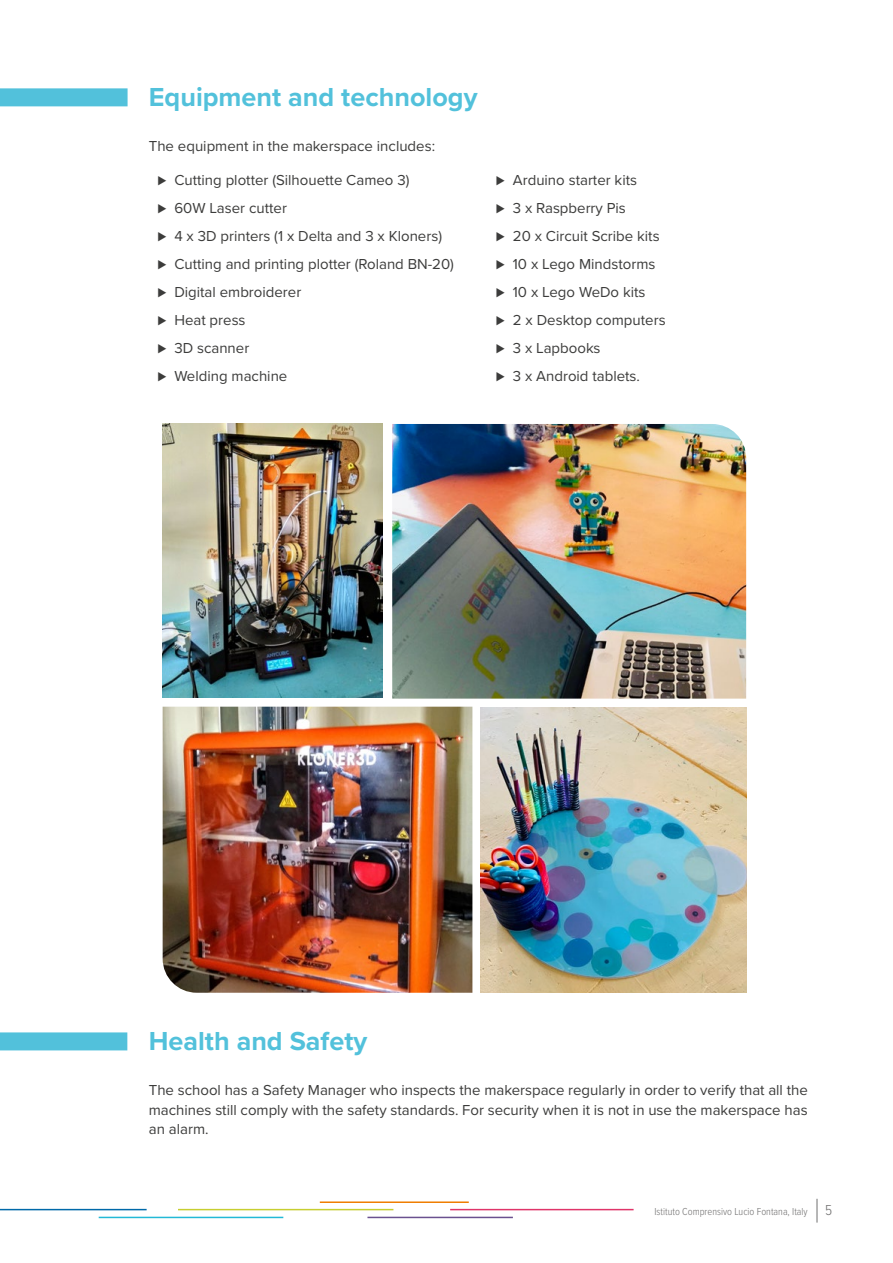
<style>
.page{position:relative;width:893px;height:1263px;background:#fff}
.page>*{position:absolute;margin:0;border:0;box-sizing:border-box;transform-origin:0 0}
.H2-P2{font:700 27px "Proxima Nova";color:#52c1db}
.t1{font:15px/19.5px "Proxima Nova";color:#3c3c3b;text-align:justify}
.t2{font:300 10.5px "Proxima Nova Cond";color:#706f6f}
.s1{font-weight:700}
.s2{font-size:15px}
</style>
<div class="page">
<svg style="left:817px;top:1199px;width:1px;height:23px"></svg>
<hr style="left:0;top:1209px;width:147px;height:1px;background:#0069a9">
<hr style="left:99px;top:1217px;width:184px;height:1px;background:#23b9d6">
<hr style="left:178px;top:1209px;width:215px;height:1px;background:#c7ce31">
<hr style="left:320px;top:1201px;width:149px;height:2px;background:#ef7d00">
<hr style="left:450px;top:1209px;width:184px;height:1px;background:#e03469">
<hr style="left:367px;top:1217px;width:146px;height:1px;background:#6a518f">
<div style="left:0;top:88px;width:128px;height:18px;background:#52c1db"></div>
<div style="left:0;top:1032px;width:127px;height:18px;background:#52c1db"></div>
<img style="left:163px;top:424px;width:219px;height:274px">
<img style="left:392px;top:424px;width:354px;height:275px">
<img style="left:163px;top:707px;width:309px;height:286px">
<img style="left:481px;top:707px;width:265px;height:286px">
<p class="H2-P2" style="left:149px;top:77px;width:330px">Equipment and technology</p>
<p class="t1" style="left:149px;top:136px;width:288px">The equipment in the makerspace includes:</p>
<p class="t1" style="left:157px;top:170px;width:254px"><span class="s1">⊲</span> Cutting plotter (Silhouette Cameo 3)</p>
<p class="t1" style="left:157px;top:198px;width:131px"><span class="s1">⊲</span> 60W Laser cutter</p>
<p class="t1" style="left:157px;top:226px;width:286px"><span class="s1">⊲</span> 4 x 3D printers (1 x Delta and 3 x Kloners)</p>
<p class="t1" style="left:157px;top:254px;width:298px"><span class="s1">⊲</span> Cutting and printing plotter (Roland BN-20)</p>
<p class="t1" style="left:157px;top:282px;width:145px"><span class="s1">⊲</span> Digital embroiderer</p>
<p class="t1" style="left:157px;top:310px;width:90px"><span class="s1">⊲</span> Heat press</p>
<p class="t1" style="left:157px;top:338px;width:93px"><span class="s1">⊲</span> 3D scanner</p>
<p class="t1" style="left:157px;top:366px;width:132px"><span class="s1">⊲</span> Welding machine</p>
<p class="t1" style="left:496px;top:170px;width:143px"><span class="s1">⊲</span> Arduino starter kits</p>
<p class="t1" style="left:496px;top:198px;width:132px"><span class="s1">⊲</span> 3 x Raspberry Pis</p>
<p class="t1" style="left:496px;top:226px;width:165px"><span class="s1">⊲</span> 20 x Circuit Scribe kits</p>
<p class="t1" style="left:496px;top:254px;width:161px"><span class="s1">⊲</span> 10 x Lego Mindstorms</p>
<p class="t1" style="left:496px;top:282px;width:151px"><span class="s1">⊲</span> 10 x Lego WeDo kits</p>
<p class="t1" style="left:496px;top:310px;width:171px"><span class="s1">⊲</span> 2 x Desktop computers</p>
<p class="t1" style="left:496px;top:338px;width:106px"><span class="s1">⊲</span> 3 x Lapbooks</p>
<p class="t1" style="left:496px;top:366px;width:146px"><span class="s1">⊲</span> 3 x Android tablets.</p>
<p class="H2-P2" style="left:149px;top:1021px;width:220px">Health and Safety</p>
<p class="t1" style="left:149px;top:1080px;width:660px">The school has a Safety Manager who inspects the makerspace regularly in order to verify that all the machines still comply with the safety standards. For security when it is not in use the makerspace has an alarm.</p>
<p class="t2" style="left:654px;top:1203px;width:179px">Istituto Comprensivo Lucio Fontana, Italy <span class="s2">5</span></p>
</div>
